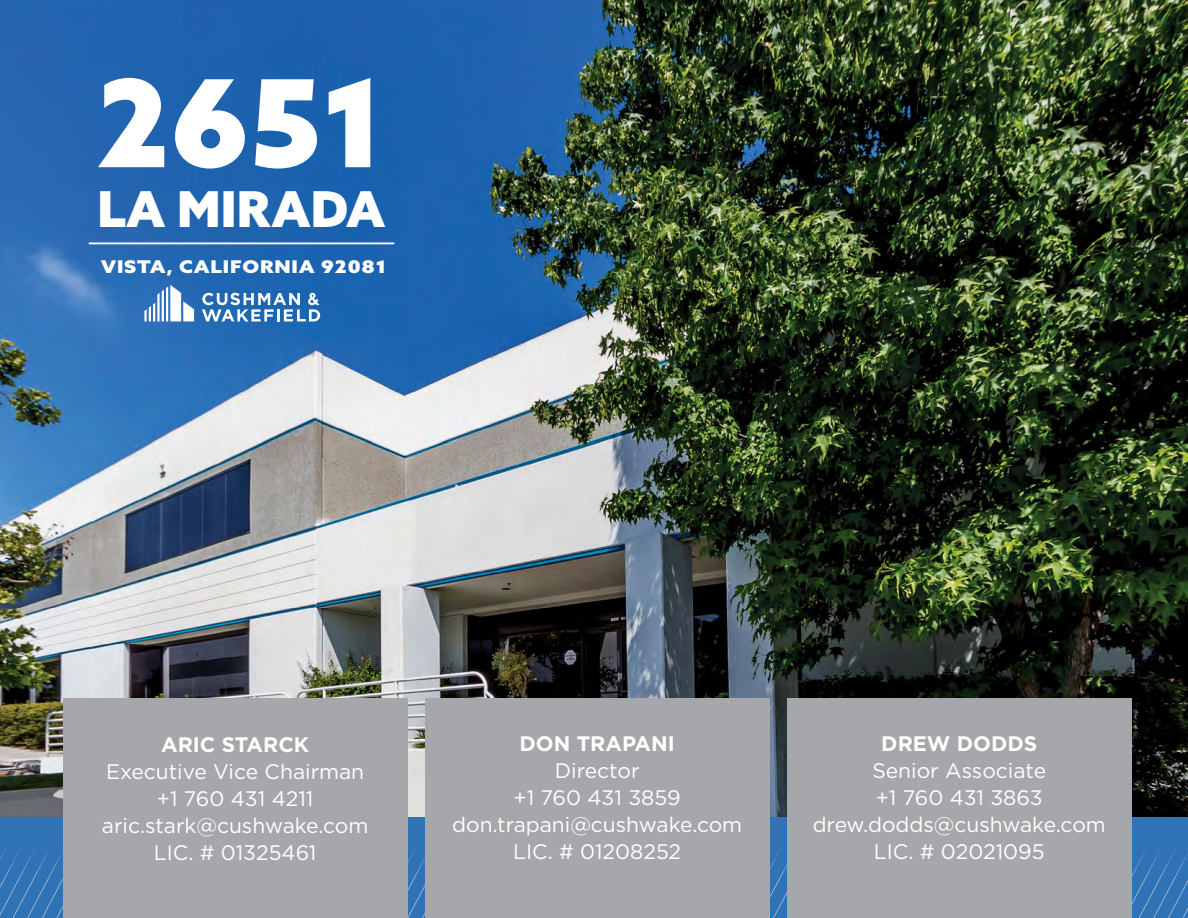
<style>
.page{position:relative;width:1188px;height:918px;background:#fff}
.page>*{position:absolute;margin:0;border:0;box-sizing:border-box;transform-origin:0 0}
.t1{font:900 121.5px "Azo Sans";color:#fff}
.t2{font:900 49.5px "Azo Sans";color:#fff}
.t3{font:21px/27px "Gotham";color:#fff;text-align:center}
.t4{font:700 21px "Gotham";color:#fff}
.t5{font:900 17.55px "Azo Sans";letter-spacing:.04em;color:#fff;scale:1.15 1}
</style>
<div class="page">
<img style="left:0;top:0;width:1188px;height:818px">
<div style="left:0;top:818px;width:1188px;height:100px;background:#3072b6"></div>
<svg style="left:0;top:839px;width:1188px;height:79px"></svg>
<div style="left:787px;top:698px;width:344px;height:220px;background:#a5a7aa"></div>
<div style="left:63px;top:698px;width:344px;height:220px;background:#a5a7aa"></div>
<hr style="left:89px;top:242px;width:305px;height:2px;background:#fff">
<svg style="left:144px;top:285px;width:50px;height:36px"></svg>
<svg style="left:202px;top:293px;width:118px;height:28px"></svg>
<div style="left:425px;top:698px;width:344px;height:220px;background:#a5a7aa"></div>
<h1 class="t1" style="left:97px;top:42px;width:290px">2651</h1>
<h2 class="t2" style="left:98px;top:176px;width:289px">LA MIRADA</h2>
<p class="t5" style="left:101px;top:255px;width:250px">VISTA, CALIFORNIA 92081</p>
<p class="t4" style="left:161px;top:730px;width:150px">ARIC STARCK</p>
<p class="t3" style="left:102px;top:757px;width:268px">Executive Vice Chairman +1 760 431 4211 aric.stark@cushwake.com<br>LIC. # 01325461</p>
<p class="t4" style="left:520px;top:730px;width:157px">DON TRAPANI</p>
<p class="t3" style="left:452px;top:757px;width:292px">Director<br>+1 760 431 3859 don.trapani@cushwake.com<br>LIC. # 01208252</p>
<p class="t4" style="left:881px;top:730px;width:157px">DREW DODDS</p>
<p class="t3" style="left:813px;top:757px;width:295px">Senior Associate<br>+1 760 431 3863 drew.dodds@cushwake.com<br>LIC. # 02021095</p>
</div>
